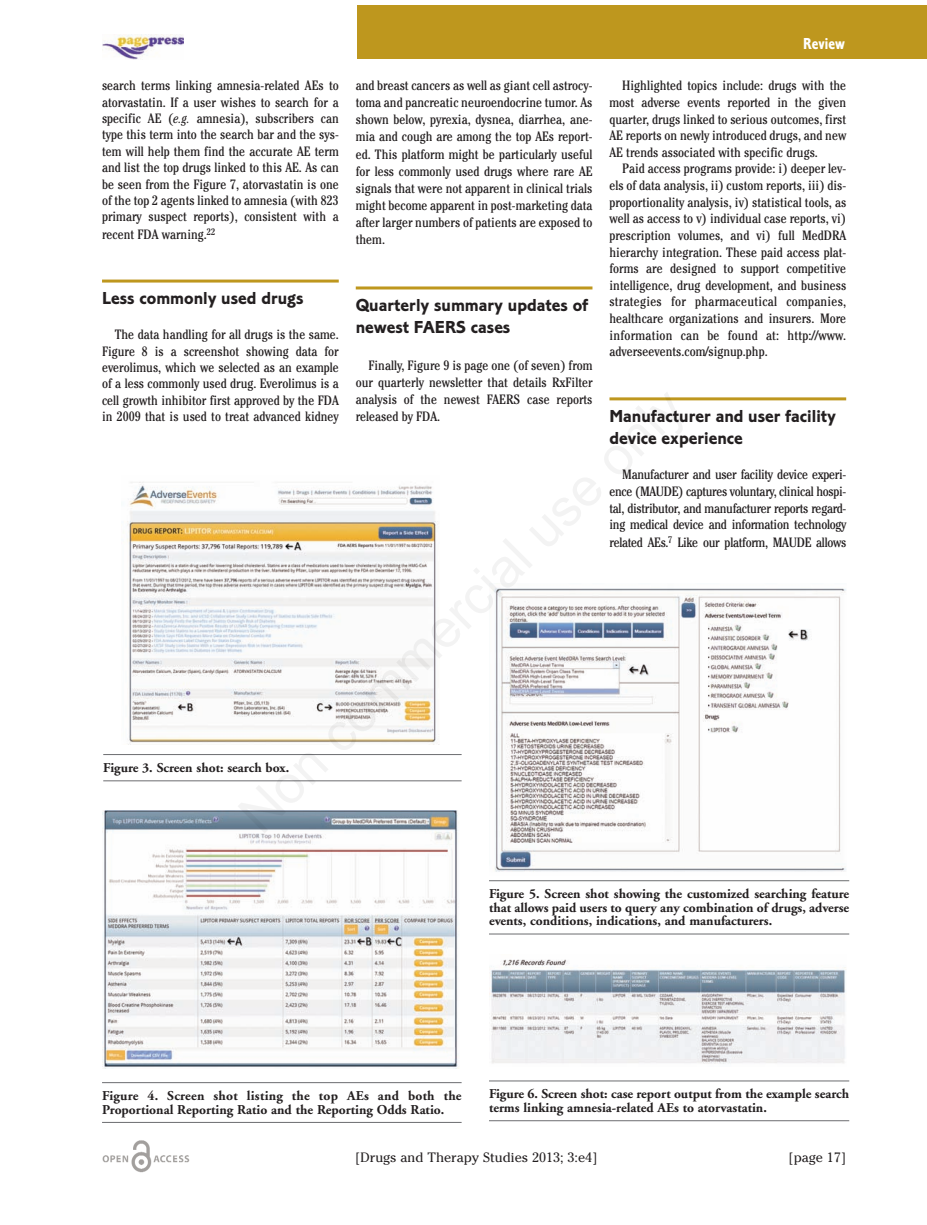
<style>
.page{position:relative;width:927px;height:1225px;background:#fff}
.page>*{position:absolute;margin:0;border:0;box-sizing:border-box;transform-origin:0 0}
.t1{font:18px/22.5px "Corinthian Bold Plain";color:#231f20}
.t2{font:16.5px "Corinthian Bold Condensed Plain";color:#fff}
.t3{font:condensed 13.5px/16.6px "Cheltenham";color:#231f20;text-align:justify}
.t4{font:700 13.5px/13.5px "Adobe Garamond";color:#231f20}
.t5{font:13.5px "Cheltenham";color:#231f20}
.s1{font-style:italic}
</style>
<div class="page">
<hr style="left:102px;top:279px;width:237px;height:3px;background:#be971e">
<hr style="left:356px;top:286px;width:236px;height:3px;background:#be971e">
<hr style="left:609px;top:397px;width:237px;height:3px;background:#be971e">
<img style="left:103px;top:1140px;width:87px;height:33px">
<img style="left:102px;top:34px;width:81px;height:25px">
<div style="left:357px;top:6px;width:570px;height:53px;background:#be971e"></div>
<hr style="left:103px;top:754px;width:359px;height:1px;background:#6c6d70">
<hr style="left:103px;top:780px;width:359px;height:1px;background:#6c6d70">
<img style="left:127px;top:482px;width:311px;height:261px">
<hr style="left:102px;top:1082px;width:360px;height:1px;background:#6c6d70">
<hr style="left:102px;top:1122px;width:360px;height:1px;background:#6c6d70">
<img style="left:102px;top:811px;width:356px;height:257px">
<hr style="left:489px;top:880px;width:360px;height:1px;background:#6c6d70">
<hr style="left:489px;top:933px;width:360px;height:1px;background:#6c6d70">
<img style="left:494px;top:588px;width:352px;height:284px">
<hr style="left:489px;top:1080px;width:360px;height:1px;background:#6c6d70">
<hr style="left:489px;top:1120px;width:360px;height:1px;background:#6c6d70">
<img style="left:490px;top:959px;width:356px;height:105px">
<p class="t3" style="left:102px;top:79px;width:238px">search terms linking amnesia-related AEs to atorvastatin. If a user wishes to search for a specific AE (<span class="s1">e.g.</span> amnesia), subscribers can type this term into the search bar and the sys&shy;tem will help them find the accurate AE term and list the top drugs linked to this AE. As can be seen from the Figure 7, atorvastatin is one of the top 2 agents linked to amnesia (with 823 primary suspect reports), consistent with a recent FDA warning.<sup>22</sup></p>
<h1 class="t1" style="left:102px;top:288px;width:203px">Less commonly used drugs</h1>
<p class="t3" style="left:102px;top:328px;width:238px;text-indent:13px">The data handling for all drugs is the same.<br>Figure 8 is a screenshot showing data for everolimus, which we selected as an example of a less commonly used drug. Everolimus is a cell growth inhibitor first approved by the FDA in 2009 that is used to treat advanced kidney</p>
<p class="t3" style="left:356px;top:78px;width:238px;line-height:17.1px">and breast cancers as well as giant cell astrocy&shy;toma and pancreatic neuroendocrine tumor. As shown below, pyrexia, dysnea, diarrhea, ane&shy;mia and cough are among the top AEs report&shy;ed. This platform might be particularly useful for less commonly used drugs where rare AE signals that were not apparent in clinical trials might become apparent in post-marketing data after larger numbers of patients are exposed to them.</p>
<h1 class="t1" style="left:356px;top:295px;width:234px">Quarterly summary updates of newest FAERS cases</h1>
<p class="t3" style="left:356px;top:358px;width:238px;line-height:17.1px;text-indent:13px">Finally, Figure 9 is page one (of seven) from our quarterly newsletter that details RxFilter analysis of the newest FAERS case reports released by FDA.</p>
<p class="t2" style="left:803px;top:38px;width:43px">Review</p>
<p class="t2" style="left:806px;top:38px;width:40px">Art cle</p>
<p class="t3" style="left:609px;top:79px;width:238px;text-indent:13px">Highlighted topics include: drugs with the most adverse events reported in the given quarter, drugs linked to serious outcomes, first AE reports on newly introduced drugs, and new AE trends associated with specific drugs.</p>
<p class="t3" style="left:609px;top:162px;width:238px;text-indent:13px">Paid access programs provide: i) deeper lev&shy;els of data analysis, ii) custom reports, iii) dis&shy;proportionality analysis, iv) statistical tools, as well as access to v) individual case reports, vi) prescription volumes, and vi) full MedDRA hierarchy integration. These paid access plat&shy;forms are designed to support competitive intelligence, drug development, and business strategies for pharmaceutical companies, healthcare organizations and insurers. More information can be found at: http://www. adverseevents.com/signup.php.</p>
<h1 class="t1" style="left:609px;top:406px;width:228px;line-height:22px">Manufacturer and user facility device experience</h1>
<p class="t3" style="left:609px;top:467px;width:238px;text-indent:13px">Manufacturer and user facility device experi&shy;ence (MAUDE) captures voluntary, clinical hospi&shy;tal, distributor, and manufacturer reports regard&shy;ing medical device and information technology related AEs.<sup>7</sup> Like our platform, MAUDE allows</p>
<p class="t4" style="left:103px;top:762px;width:188px">Figure 3. Screen shot: search box.</p>
<p class="t4" style="left:489px;top:888px;width:362px;text-align:justify">Figure 5. Screen shot showing the customized searching feature that allows paid users to query any combination of drugs, adverse events, conditions, indications, and manufacturers.</p>
<p class="t4" style="left:102px;top:1090px;width:361px">Figure 4. Screen shot listing the top AEs and both the<br>Proportional Reporting Ratio and the Reporting Odds Ratio.</p>
<p class="t4" style="left:489px;top:1088px;width:362px">Figure 6. Screen shot: case report output from the example search terms linking amnesia-related AEs to atorvastatin.</p>
<p class="t5" style="left:355px;top:1149px;width:244px">[Drugs and Therapy Studies 2013; 3:e4]</p>
<p class="t5" style="left:788px;top:1149px;width:59px">[page 17]</p>
</div>
